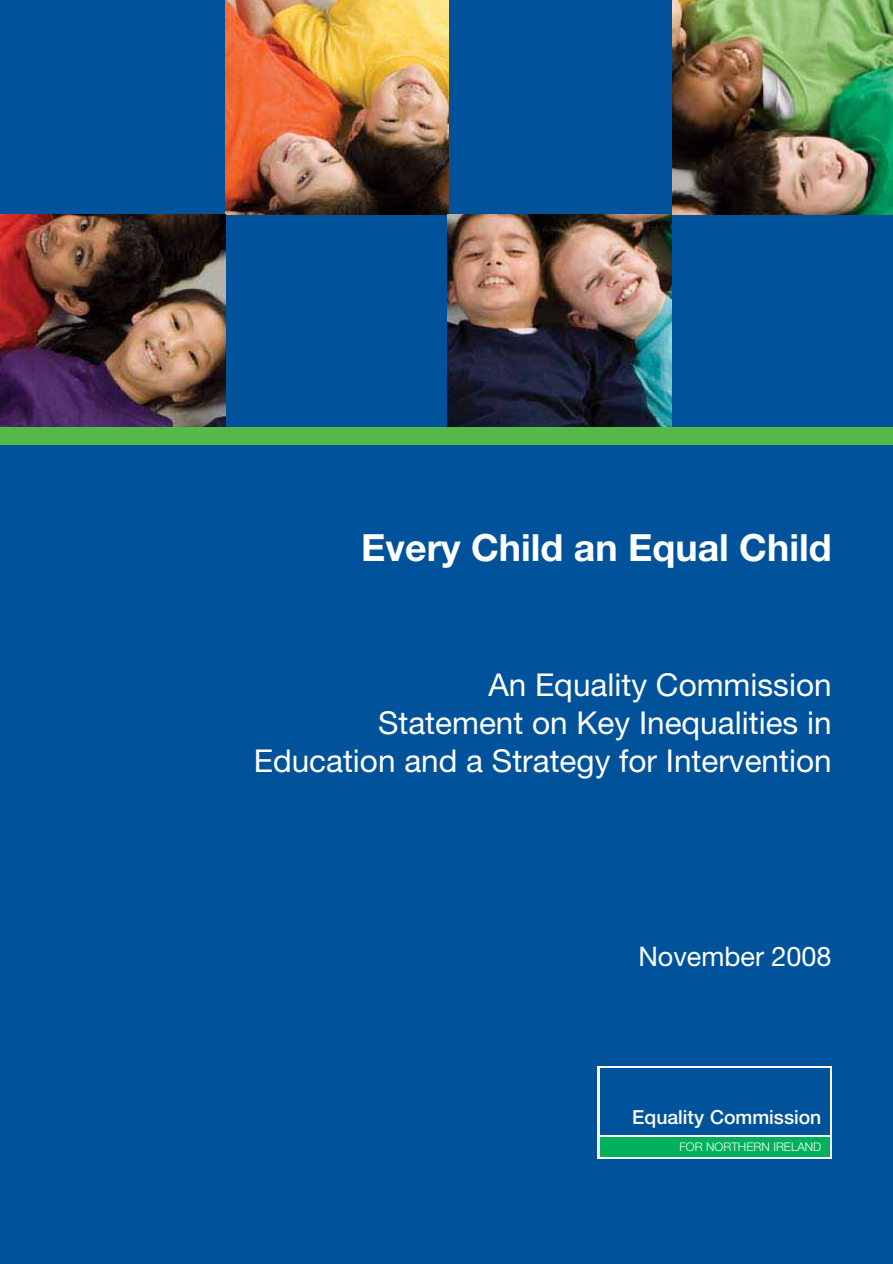
<style>
.page{position:relative;width:893px;height:1264px;background:#fff}
.page>*{position:absolute;margin:0;border:0;box-sizing:border-box;transform-origin:0 0}
.t1{font:700 37.5px "Helvetica Neue";color:#fff}
.t2{font:31.5px/37.8px "Helvetica Neue";color:#fff;text-align:right}
.t3{font:27px "Helvetica Neue";color:#fff}
.t4{font:500 19.35px "Helvetica Neue";color:#fff}
.t5{font:300 11.85px "Helvetica Neue";color:#fff}
</style>
<div class="page">
<div style="left:0;top:0;width:892px;height:434px;background:#00539b"></div>
<div style="left:0;top:426px;width:892px;height:838px;background:#00539b"></div>
<img style="left:225px;top:0;width:224px;height:215px">
<img style="left:448px;top:215px;width:223px;height:212px">
<img style="left:672px;top:0;width:220px;height:215px">
<img style="left:0;top:215px;width:225px;height:212px">
<svg style="left:597px;top:1066px;width:234px;height:92px;fill:#fff"></svg>
<div style="left:599px;top:1068px;width:230px;height:66px;background:#00539b"></div>
<div style="left:599px;top:1136px;width:230px;height:20px;background:#00b15a"></div>
<div style="left:0;top:427px;width:892px;height:17px;background:#54b948"></div>
<p class="t1" style="left:361px;top:534px;width:472px">Every Child an Equal Child</p>
<p class="t2" style="left:254px;top:669px;width:579px">An Equality Commission<br>Statement on Key Inequalities in<br>Education and a Strategy for Intervention</p>
<p class="t3" style="left:638px;top:946px;width:195px">November 2008</p>
<p class="t4" style="left:632px;top:1110px;width:191px">Equality Commission</p>
<p class="t5" style="left:679px;top:1142px;width:143px">FOR NORTHERN IRELAND</p>
</div>
